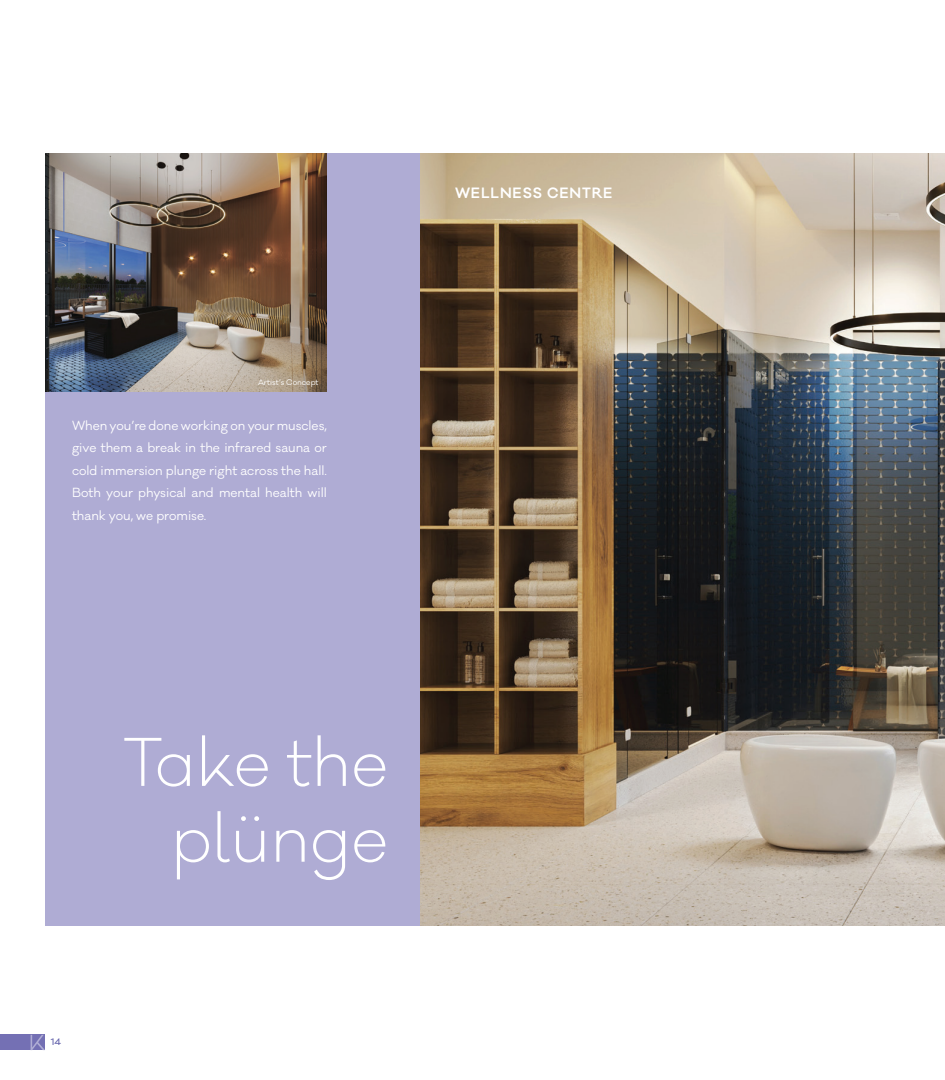
<style>
.page{position:relative;width:945px;height:1080px;background:#fff}
.page>*{position:absolute;margin:0;border:0;box-sizing:border-box;transform-origin:0 0}
.t1{font:300 63.25px/75.9px "Galano Classic Alt";color:#fff;text-align:right}
.t2{font:600 13.75px "Galano Classic";letter-spacing:.06em;color:#fff}
.t3{font:12.12px/22.5px "Galano Classic";color:#fff;text-align:justify}
.t4{font:500 8.75px "Galano Classic Alt";color:#6261ab}
.t5{font:7.5px "Galano Classic";color:#fff}
</style>
<div class="page">
<div style="left:45px;top:153px;width:389px;height:773px;background:#afacd4"></div>
<img style="left:421px;top:153px;width:524px;height:773px">
<img style="left:45px;top:153px;width:282px;height:239px">
<div style="left:0;top:1035px;width:45px;height:15px;background:#7470b4"></div>
<svg style="left:31px;top:1035px;width:14px;height:15px"></svg>
<p class="t5" style="left:258px;top:378px;width:62px">Artist’s Concept</p>
<p class="t3" style="left:72px;top:414px;width:256px">When you’re done working on your muscles, give them a break in the infrared sauna or cold immersion plunge right across the hall.<br>Both your physical and mental health will thank you, we promise.</p>
<p class="t2" style="left:455px;top:184px;width:159px">WELLNESS CENTRE</p>
<p class="t4" style="left:51px;top:1036px;width:12px">14</p>
<p class="t1" style="left:123px;top:726px;width:267px">Take the plünge</p>
</div>
